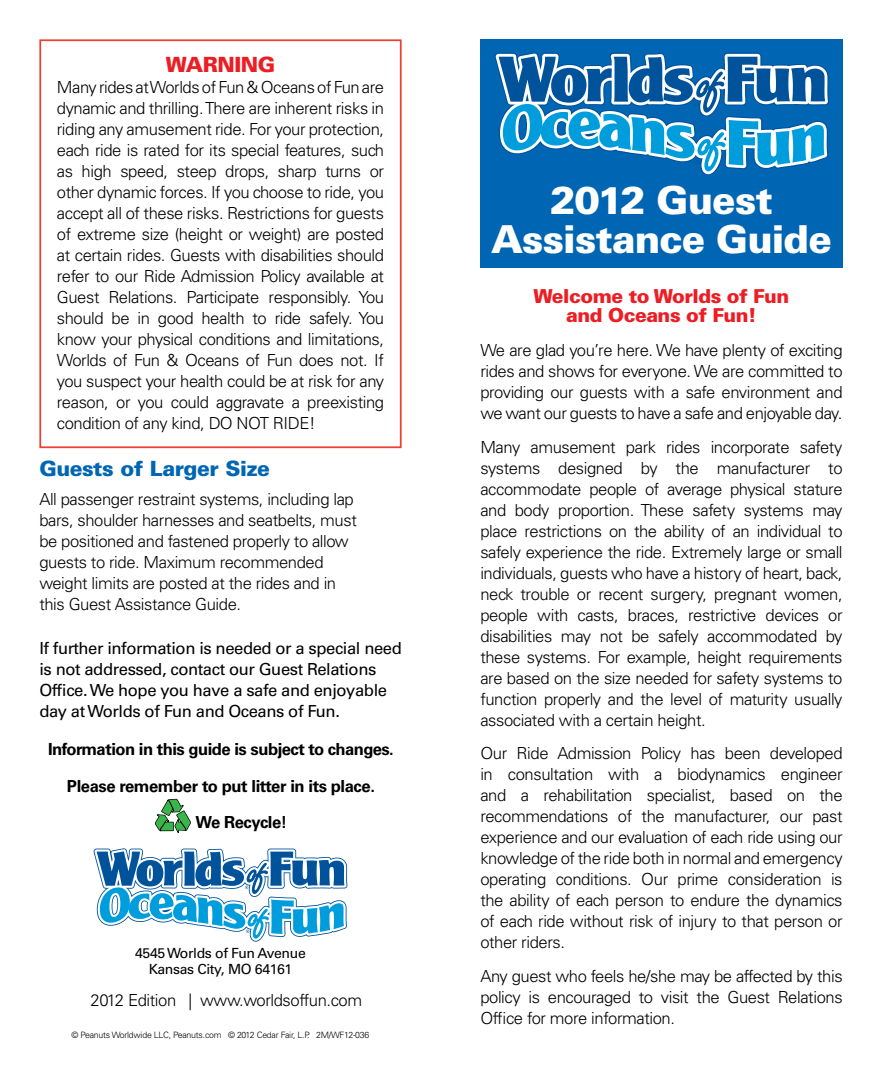
<style>
.page{position:relative;width:882px;height:1071px;background:#fff}
.page>*{position:absolute;margin:0;border:0;box-sizing:border-box;transform-origin:0 0}
.t1{font:900 38.5px/38.5px "Univers LT Std";letter-spacing:-.025em;color:#fff;text-align:center}
.t2{font:900 21px "Univers LT Std";letter-spacing:-.025em;color:#0066b3}
.t3{font:900 21px "Univers LT Std";letter-spacing:-.025em;color:#ed1d24}
.t4{font:900 19.25px/19.2px "Univers LT Std";letter-spacing:-.025em;color:#ed1d24;text-align:center}
.t5{font:300 16.62px/21px "Univers LT Std";letter-spacing:-.025em;color:#000;text-align:justify}
.t6{font:16.62px/21px "Univers LT Std";letter-spacing:-.025em;color:#000}
.t7{font:700 16.62px "Univers LT Std";letter-spacing:-.03em;color:#000}
.t8{font:14px/16.8px "Univers LT Std";letter-spacing:-.025em;color:#000;text-align:center}
.t9{font:300 8.75px "Univers LT Std";letter-spacing:-.025em;color:#000}
</style>
<div class="page">
<div style="left:39px;top:39px;width:363px;height:409px;border:2px solid #ef3e33"></div>
<div style="left:480px;top:39px;width:363px;height:229px;background:#0066b3"></div>
<svg style="left:93px;top:848px;width:255px;height:94px"></svg>
<svg style="left:495px;top:52px;width:334px;height:123px"></svg>
<svg style="left:154px;top:799px;width:37px;height:34px"></svg>
<p class="t3" style="left:166px;top:51px;width:111px">WARNING</p>
<p class="t5" style="left:57px;top:77px;width:329px">Many rides at Worlds of Fun &amp; Oceans of Fun are dynamic and thrilling. There are inherent risks in riding any amusement ride. For your protection, each ride is rated for its special features, such as high speed, steep drops, sharp turns or other dynamic forces. If you choose to ride, you accept all of these risks. Restrictions for guests of extreme size (height or weight) are posted at certain rides. Guests with disabilities should refer to our Ride Admission Policy available at Guest Relations. Participate responsibly. You should be in good health to ride safely. You know your physical conditions and limitations, Worlds of Fun &amp; Oceans of Fun does not. If you suspect your health could be at risk for any reason, or you could aggravate a preexisting condition of any kind, DO NOT RIDE!</p>
<p class="t2" style="left:39px;top:455px;width:232px">Guests of Larger Size</p>
<p class="t5" style="left:39px;top:488px;width:319px;text-align:left">All passenger restraint systems, including lap bars, shoulder harnesses and seatbelts, must be positioned and fastened properly to allow guests to ride. Maximum recommended weight limits are posted at the rides and in this Guest Assistance Guide.</p>
<p class="t6" style="left:39px;top:638px;width:364px">If further information is needed or a special need is not addressed, contact our Guest Relations Office. We hope you have a safe and enjoyable day at Worlds of Fun and Oceans of Fun.</p>
<p class="t7" style="left:48px;top:739px;width:347px">Information in this guide is subject to changes.</p>
<p class="t7" style="left:67px;top:776px;width:310px">Please remember to put litter in its place.</p>
<p class="t7" style="left:196px;top:813px;width:93px">We Recycle!</p>
<p class="t8" style="left:135px;top:944px;width:172px">4545 Worlds of Fun Avenue<br>Kansas City, MO 64161</p>
<p class="t5" style="left:91px;top:990px;width:273px">2012 Edition | www.worldsoffun.com</p>
<p class="t9" style="left:72px;top:1029px;width:299px">© Peanuts Worldwide LLC, Peanuts.com © 2012 Cedar Fair, L.P. 2M/WF12-036</p>
<h1 class="t1" style="left:491px;top:181px;width:342px">2012 Guest<br>Assistance Guide</h1>
<p class="t4" style="left:534px;top:286px;width:257px">Welcome to Worlds of Fun and Oceans of Fun!</p>
<p class="t5" style="left:480px;top:340px;width:364px">We are glad you’re here. We have plenty of exciting rides and shows for everyone. We are committed to providing our guests with a safe environment and we want our guests to have a safe and enjoyable day.</p>
<p class="t5" style="left:480px;top:436px;width:364px">Many amusement park rides incorporate safety systems designed by the manufacturer to accommodate people of average physical stature and body proportion. These safety systems may place restrictions on the ability of an individual to safely experience the ride. Extremely large or small individuals, guests who have a history of heart, back, neck trouble or recent surgery, pregnant women, people with casts, braces, restrictive devices or disabilities may not be safely accommodated by these systems. For example, height requirements are based on the size needed for safety systems to function properly and the level of maturity usually associated with a certain height.</p>
<p class="t5" style="left:480px;top:743px;width:364px">Our Ride Admission Policy has been developed in consultation with a biodynamics engineer and a rehabilitation specialist, based on the recommendations of the manufacturer, our past experience and our evaluation of each ride using our knowledge of the ride both in normal and emergency operating conditions. Our prime consideration is the ability of each person to endure the dynamics of each ride without risk of injury to that person or other riders.</p>
<p class="t5" style="left:480px;top:965px;width:364px">Any guest who feels he/she may be affected by this policy is encouraged to visit the Guest Relations Office for more information.</p>
</div>
